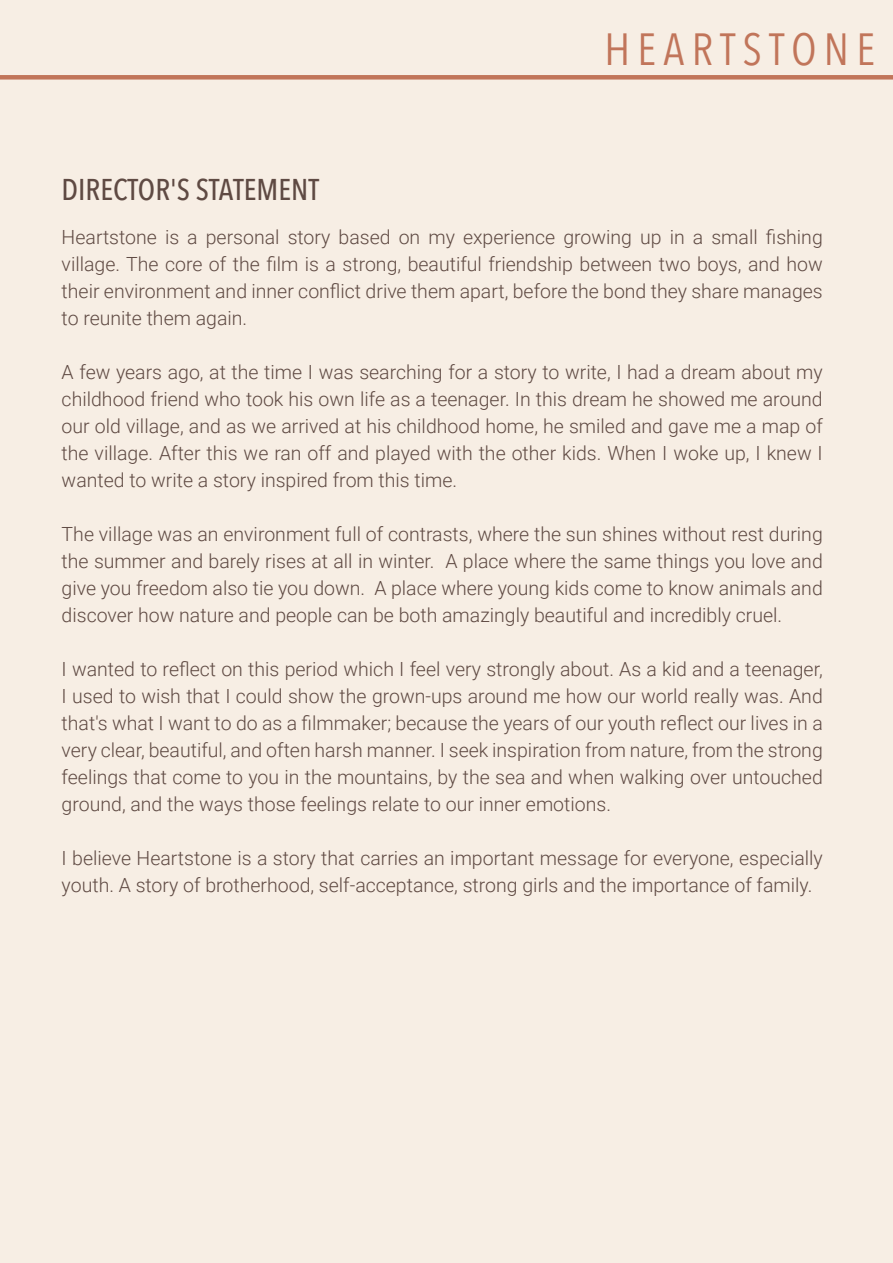
<style>
.page{position:relative;width:893px;height:1263px;background:#f7eee4}
.page>*{position:absolute;margin:0;border:0;box-sizing:border-box;transform-origin:0 0}
.t1{font:45px "Avenir Next Condensed";letter-spacing:.16em;color:#c1755a}
.t2{font:500 30px "Avenir Next Condensed";color:#5f4a43}
.t3{font:300 19.5px/27px "Roboto";color:#5f4a43;text-align:justify}
</style>
<div class="page">
<div style="left:0;top:75px;width:893px;height:5px;background:#c1755a"></div>
<h1 class="t1" style="left:605px;top:11px;width:272px">HEARTSTONE</h1>
<h2 class="t2" style="left:62px;top:172px;width:259px">DIRECTOR'S STATEMENT</h2>
<p class="t3" style="left:62px;top:223px;width:763px">Heartstone is a personal story based on my experience growing up in a small fishing village. The core of the film is a strong, beautiful friendship between two boys, and how their environment and inner conflict drive them apart, before the bond they share manages to reunite them again.</p>
<p class="t3" style="left:62px;top:358px;width:763px">A few years ago, at the time I was searching for a story to write, I had a dream about my childhood friend who took his own life as a teenager. In this dream he showed me around our old village, and as we arrived at his childhood home, he smiled and gave me a map of the village. After this we ran off and played with the other kids. When I woke up, I knew I wanted to write a story inspired from this time.</p>
<p class="t3" style="left:62px;top:520px;width:763px">The village was an environment full of contrasts, where the sun shines without rest during the summer and barely rises at all in winter. A place where the same things you love and give you freedom also tie you down. A place where young kids come to know animals and discover how nature and people can be both amazingly beautiful and incredibly cruel.</p>
<p class="t3" style="left:62px;top:655px;width:763px">I wanted to reflect on this period which I feel very strongly about. As a kid and a teenager, I used to wish that I could show the grown-ups around me how our world really was. And that's what I want to do as a filmmaker; because the years of our youth reflect our lives in a very clear, beautiful, and often harsh manner. I seek inspiration from nature, from the strong feelings that come to you in the mountains, by the sea and when walking over untouched ground, and the ways those feelings relate to our inner emotions.</p>
<p class="t3" style="left:62px;top:844px;width:763px">I believe Heartstone is a story that carries an important message for everyone, especially youth. A story of brotherhood, self-acceptance, strong girls and the importance of family.</p>
</div>
